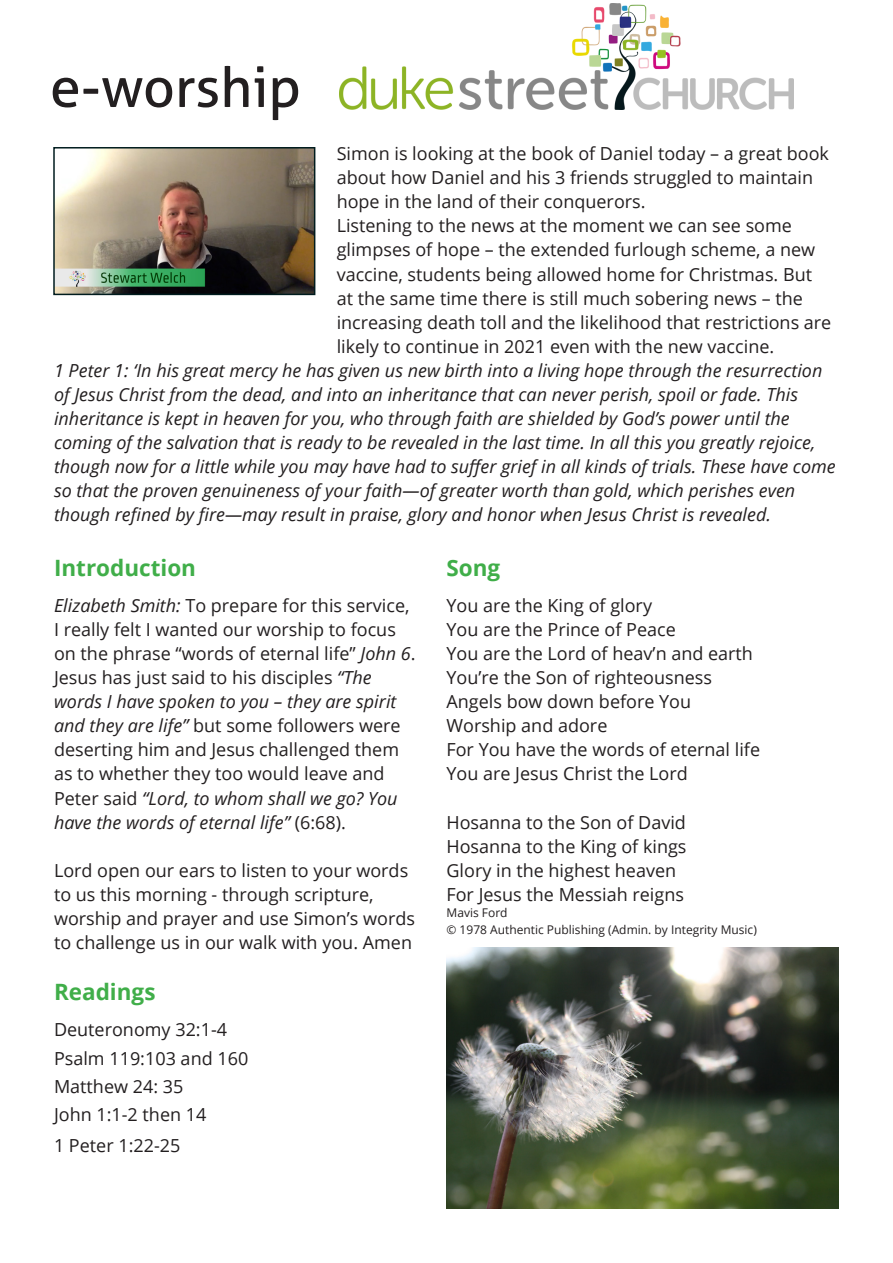
<style>
.page{position:relative;width:893px;height:1263px;background:#fff}
.page>*{position:absolute;margin:0;border:0;box-sizing:border-box;transform-origin:0 0}
.t1{font:55.5px "Aller";color:#231f20}
.Section{font:700 22.5px "Open Sans";color:#40ae49}
.prayer{font:18px/24px "Open Sans";color:#231f20}
.t2{font:italic 18px/24px "Open Sans";color:#231f20}
.copyright{font:12px "Open Sans";color:#231f20}
.s1{font-style:italic}
</style>
<div class="page">
<img style="left:340px;top:4px;width:453px;height:105px">
<img style="left:56px;top:150px;width:256px;height:142px">
<div style="left:53px;top:147px;width:262px;height:148px;border:2px solid #001c1e"></div>
<img style="left:446px;top:947px;width:393px;height:262px">
<h1 class="t1" style="left:50px;top:53px;width:253px">e-worship</h1>
<p class="prayer" style="left:337px;top:141px;width:494px">Simon is looking at the book of Daniel today – a great book about how Daniel and his 3 friends struggled to maintain hope in the land of their conquerors.</p>
<p class="prayer" style="left:337px;top:213px;width:496px">Listening to the news at the moment we can see some glimpses of hope – the extended furlough scheme, a new vaccine, students being allowed home for Christmas. But at the same time there is still much sobering news – the increasing death toll and the likelihood that restrictions are likely to continue in 2021 even with the new vaccine.</p>
<p class="t2" style="left:54px;top:357px;width:783px">1 Peter 1: ‘In his great mercy he has given us new birth into a living hope through the resurrection of Jesus Christ from the dead, and into an inheritance that can never perish, spoil or fade. This inheritance is kept in heaven for you, who through faith are shielded by God’s power until the coming of the salvation that is ready to be revealed in the last time. In all this you greatly rejoice, though now for a little while you may have had to suffer grief in all kinds of trials. These have come so that the proven genuineness of your faith—of greater worth than gold, which perishes even though refined by fire—may result in praise, glory and honor when Jesus Christ is revealed.</p>
<p class="Section" style="left:54px;top:552px;width:144px">Introduction</p>
<p class="prayer" style="left:54px;top:593px;width:363px"><span class="s1">Elizabeth Smith:</span> To prepare for this service,<br>I really felt I wanted our worship to focus on the phrase “words of eternal life” <span class="s1">John 6</span>.</p>
<p class="prayer" style="left:54px;top:665px;width:348px">Jesus has just said to his disciples <span class="s1">“The words I have spoken to you – they are spirit and they are life”</span> but some followers were deserting him and Jesus challenged them as to whether they too would leave and Peter said <span class="s1">“Lord, to whom shall we go? You have the words of eternal life”</span> (6:68).</p>
<p class="prayer" style="left:54px;top:857px;width:362px">Lord open our ears to listen to your words to us this morning - through scripture, worship and prayer and use Simon’s words to challenge us in our walk with you. Amen</p>
<p class="Section" style="left:54px;top:975px;width:103px">Readings</p>
<p class="prayer" style="left:54px;top:1017px;width:175px">Deuteronomy 32:1-4</p>
<p class="prayer" style="left:54px;top:1045px;width:196px">Psalm 119:103 and 160</p>
<p class="prayer" style="left:54px;top:1074px;width:131px">Matthew 24: 35</p>
<p class="prayer" style="left:54px;top:1102px;width:154px">John 1:1-2 then 14</p>
<p class="prayer" style="left:54px;top:1133px;width:128px">1 Peter 1:22-25</p>
<p class="Section" style="left:446px;top:552px;width:55px">Song</p>
<p class="prayer" style="left:446px;top:593px;width:207px">You are the King of glory</p>
<p class="prayer" style="left:446px;top:617px;width:231px">You are the Prince of Peace</p>
<p class="prayer" style="left:446px;top:641px;width:308px">You are the Lord of heav’n and earth</p>
<p class="prayer" style="left:446px;top:665px;width:267px">You’re the Son of righteousness</p>
<p class="prayer" style="left:446px;top:689px;width:246px">Angels bow down before You</p>
<p class="prayer" style="left:446px;top:713px;width:162px">Worship and adore</p>
<p class="prayer" style="left:446px;top:737px;width:315px">For You have the words of eternal life</p>
<p class="prayer" style="left:446px;top:761px;width:243px">You are Jesus Christ the Lord</p>
<p class="prayer" style="left:446px;top:809px;width:241px">Hosanna to the Son of David</p>
<p class="prayer" style="left:446px;top:833px;width:241px">Hosanna to the King of kings</p>
<p class="prayer" style="left:446px;top:857px;width:231px">Glory in the highest heaven</p>
<p class="prayer" style="left:446px;top:881px;width:239px">For Jesus the Messiah reigns</p>
<p class="copyright" style="left:446px;top:904px;width:63px">Mavis Ford</p>
<p class="copyright" style="left:446px;top:921px;width:312px">© 1978 Authentic Publishing (Admin. by Integrity Music)</p>
</div>
